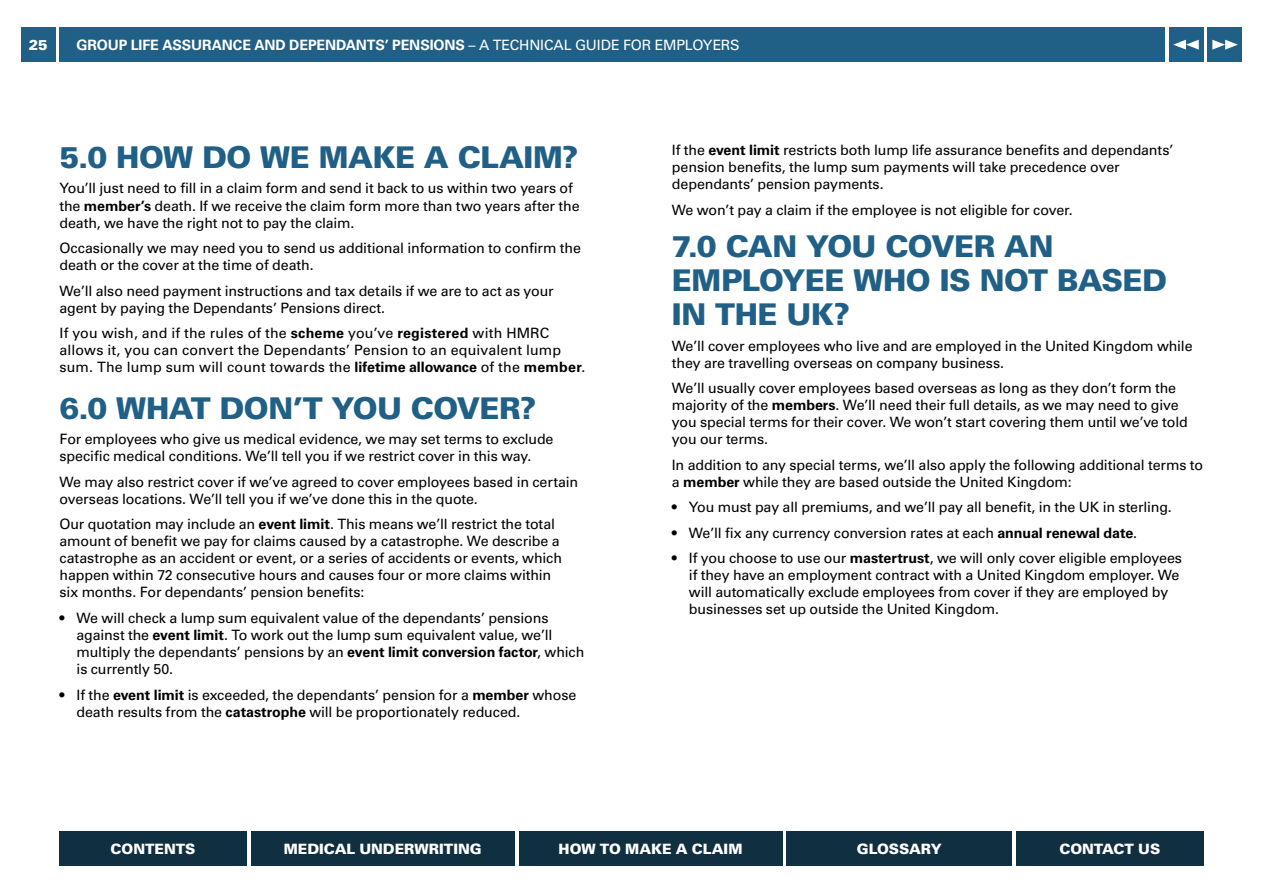
<style>
.page{position:relative;width:1263px;height:893px;background:#fff}
.page>*{position:absolute;margin:0;border:0;box-sizing:border-box;transform-origin:0 0}
.t1{font:900 30px/34px "Univers LT";letter-spacing:-.02em;color:#216086}
.t2{font:14.25px/17px "Univers LT";letter-spacing:-.01em;color:#000}
.t3{font:14.25px/17px "Univers LT";letter-spacing:.01em;color:#000}
.t4{font:700 14.25px "Univers LT Std";letter-spacing:-.01em;color:#fff}
.t5{font:900 14.25px "Univers LT";letter-spacing:-.005em;color:#fff}
.s1{font-family:"Univers LT";font-weight:400}
.s2{font-weight:700}
</style>
<div class="page">
<div style="left:60px;top:28px;width:1105px;height:34px;background:#216086"></div>
<div style="left:21px;top:28px;width:34px;height:34px;background:#216086"></div>
<div style="left:60px;top:831px;width:187px;height:34px;background:#102f41"></div>
<div style="left:1016px;top:831px;width:187px;height:34px;background:#102f41"></div>
<div style="left:251px;top:831px;width:263px;height:34px;background:#102f41"></div>
<div style="left:519px;top:831px;width:263px;height:34px;background:#102f41"></div>
<div style="left:787px;top:831px;width:225px;height:34px;background:#102f41"></div>
<div style="left:1208px;top:28px;width:34px;height:34px;background:#216086"></div>
<svg style="left:1212px;top:40px;width:26px;height:10px"></svg>
<div style="left:1169px;top:28px;width:34px;height:34px;background:#216086"></div>
<svg style="left:1173px;top:40px;width:26px;height:10px"></svg>
<p class="t5" style="left:29px;top:36px;width:20px">25</p>
<p class="t4" style="left:77px;top:37px;width:665px">GROUP LIFE ASSURANCE AND DEPENDANTS’ PENSIONS <span class="s1">– A TECHNICAL GUIDE FOR EMPLOYERS</span></p>
<h1 class="t1" style="left:60px;top:140px;width:520px">5.0 HOW DO WE MAKE A CLAIM?</h1>
<p class="t2" style="left:60px;top:180px;width:521px">You’ll just need to fill in a claim form and send it back to us within two years of the <span class="s2">member’s</span> death. If we receive the claim form more than two years after the death, we have the right not to pay the claim.</p>
<p class="t2" style="left:60px;top:240px;width:523px">Occasionally we may need you to send us additional information to confirm the death or the cover at the time of death.</p>
<p class="t2" style="left:60px;top:282px;width:496px">We’ll also need payment instructions and tax details if we are to act as your agent by paying the Dependants’ Pensions direct.</p>
<p class="t3" style="left:60px;top:325px;width:527px">If you wish, and if the rules of the <span class="s2">scheme</span> you’ve <span class="s2">registered</span> with HMRC allows it, you can convert the Dependants’ Pension to an equivalent lump sum. The lump sum will count towards the <span class="s2">lifetime allowance</span> of the <span class="s2">member</span>.</p>
<h1 class="t1" style="left:60px;top:391px;width:478px">6.0 WHAT DON’T YOU COVER?</h1>
<p class="t2" style="left:60px;top:431px;width:495px">For employees who give us medical evidence, we may set terms to exclude specific medical conditions. We’ll tell you if we restrict cover in this way.</p>
<p class="t2" style="left:60px;top:473px;width:520px">We may also restrict cover if we’ve agreed to cover employees based in certain overseas locations. We’ll tell you if we’ve done this in the quote.</p>
<p class="t2" style="left:60px;top:516px;width:504px">Our quotation may include an <span class="s2">event limit</span>. This means we’ll restrict the total amount of benefit we pay for claims caused by a catastrophe. We describe a catastrophe as an accident or event, or a series of accidents or events, which happen within 72 consecutive hours and causes four or more claims within six months. For dependants’ pension benefits:</p>
<p class="t2" style="left:77px;top:609px;width:509px;text-indent:-17px">• We will check a lump sum equivalent value of the dependants’ pensions against the <span class="s2">event limit</span>. To work out the lump sum equivalent value, we’ll multiply the dependants’ pensions by an <span class="s2">event limit conversion factor</span>, which is currently 50.</p>
<p class="t2" style="left:77px;top:686px;width:501px;text-indent:-17px">• If the <span class="s2">event limit</span> is exceeded, the dependants’ pension for a <span class="s2">member</span> whose death results from the <span class="s2">catastrophe</span> will be proportionately reduced.</p>
<p class="t2" style="left:672px;top:142px;width:503px">If the <span class="s2">event limit</span> restricts both lump life assurance benefits and dependants’ pension benefits, the lump sum payments will take precedence over dependants’ pension payments.</p>
<p class="t2" style="left:672px;top:201px;width:402px">We won’t pay a claim if the employee is not eligible for cover.</p>
<h1 class="t1" style="left:672px;top:229px;width:497px">7.0 CAN YOU COVER AN<br>EMPLOYEE WHO IS NOT BASED<br>IN THE UK?</h1>
<p class="t2" style="left:672px;top:337px;width:522px">We’ll cover employees who live and are employed in the United Kingdom while they are travelling overseas on company business.</p>
<p class="t2" style="left:672px;top:380px;width:517px">We’ll usually cover employees based overseas as long as they don’t form the majority of the <span class="s2">members</span>. We’ll need their full details, as we may need to give you special terms for their cover. We won’t start covering them until we’ve told you our terms.</p>
<p class="t2" style="left:672px;top:456px;width:533px">In addition to any special terms, we’ll also apply the following additional terms to a <span class="s2">member</span> while they are based outside the United Kingdom:</p>
<p class="t2" style="left:672px;top:499px;width:501px">• You must pay all premiums, and we’ll pay all benefit, in the UK in sterling.</p>
<p class="t2" style="left:672px;top:524px;width:467px">• We’ll fix any currency conversion rates at each <span class="s2">annual renewal date</span>.</p>
<p class="t2" style="left:689px;top:550px;width:495px;text-indent:-17px">• If you choose to use our <span class="s2">mastertrust</span>, we will only cover eligible employees if they have an employment contract with a United Kingdom employer. We will automatically exclude employees from cover if they are employed by businesses set up outside the United Kingdom.</p>
<p class="t5" style="left:111px;top:840px;width:86px">CONTENTS</p>
<p class="t5" style="left:284px;top:840px;width:199px">MEDICAL UNDERWRITING</p>
<p class="t5" style="left:559px;top:840px;width:185px">HOW TO MAKE A CLAIM</p>
<p class="t5" style="left:857px;top:840px;width:86px">GLOSSARY</p>
<p class="t5" style="left:1059px;top:840px;width:102px">CONTACT US</p>
</div>
